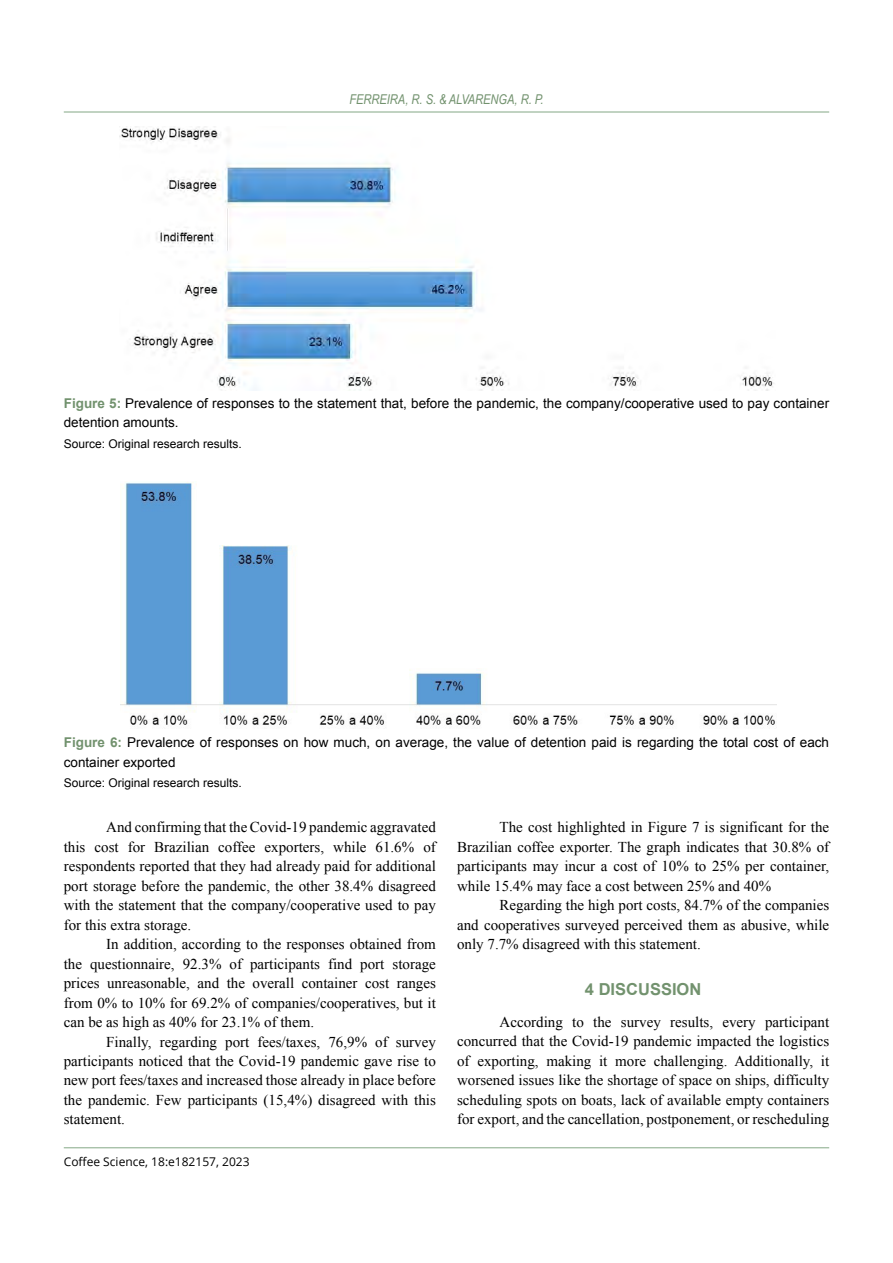
<style>
.page{position:relative;width:893px;height:1263px;background:#fff}
.page>*{position:absolute;margin:0;border:0;box-sizing:border-box;transform-origin:0 0}
.t1{font:700 16.5px "Arial";color:#72926e}
.t2{font:15px/19.5px "Times New Roman";color:#000;text-align:justify}
.t3{font:13.5px/19.5px "Arial";color:#000}
.t4{font:italic 13.5px "Arial Narrow";color:#72926e}
.t5{font:12px "Arial";color:#000}
.t6{font:12px "Open Sans";color:#000}
.s1{font-weight:700;color:#72926e}
</style>
<div class="page">
<hr style="left:64px;top:1147px;width:765px;height:1px;background:#84a886">
<hr style="left:64px;top:112px;width:765px;height:1px;background:#84a886">
<img style="left:119px;top:126px;width:655px;height:265px">
<img style="left:120px;top:482px;width:657px;height:244px">
<p class="t4" style="left:349px;top:90px;width:196px">FERREIRA, R. S. &amp; ALVARENGA, R. P.</p>
<p class="t3" style="left:64px;top:393px;width:767px"><span class="s1">Figure 5:</span> Prevalence of responses to the statement that, before the pandemic, the company/cooperative used to pay container detention amounts.</p>
<p class="t5" style="left:64px;top:436px;width:180px">Source: Original research results.</p>
<p class="t3" style="left:64px;top:733px;width:767px"><span class="s1">Figure 6:</span> Prevalence of responses on how much, on average, the value of detention paid is regarding the total cost of each container exported</p>
<p class="t5" style="left:64px;top:775px;width:180px">Source: Original research results.</p>
<p class="t2" style="left:64px;top:817px;width:374px;text-indent:43px">And confirming that the Covid-19 pandemic aggravated this cost for Brazilian coffee exporters, while 61.6% of respondents reported that they had already paid for additional port storage before the pandemic, the other 38.4% disagreed with the statement that the company/cooperative used to pay for this extra storage.</p>
<p class="t2" style="left:64px;top:934px;width:374px;text-indent:43px">In addition, according to the responses obtained from the questionnaire, 92.3% of participants find port storage prices unreasonable, and the overall container cost ranges from 0% to 10% for 69.2% of companies/cooperatives, but it can be as high as 40% for 23.1% of them.</p>
<p class="t2" style="left:64px;top:1032px;width:374px;text-indent:43px">Finally, regarding port fees/taxes, 76,9% of survey participants noticed that the Covid-19 pandemic gave rise to new port fees/taxes and increased those already in place before the pandemic. Few participants (15,4%) disagreed with this statement.</p>
<p class="t6" style="left:64px;top:1153px;width:187px">Coffee Science, 18:e182157, 2023</p>
<p class="t2" style="left:457px;top:817px;width:374px;text-indent:43px">The cost highlighted in Figure 7 is significant for the Brazilian coffee exporter. The graph indicates that 30.8% of participants may incur a cost of 10% to 25% per container, while 15.4% may face a cost between 25% and 40%</p>
<p class="t2" style="left:457px;top:895px;width:374px;text-indent:43px">Regarding the high port costs, 84.7% of the companies and cooperatives surveyed perceived them as abusive, while only 7.7% disagreed with this statement.</p>
<p class="t1" style="left:585px;top:978px;width:118px">4 DISCUSSION</p>
<p class="t2" style="left:457px;top:1012px;width:374px;text-indent:43px">According to the survey results, every participant concurred that the Covid-19 pandemic impacted the logistics of exporting, making it more challenging. Additionally, it worsened issues like the shortage of space on ships, difficulty scheduling spots on boats, lack of available empty containers for export, and the cancellation, postponement, or rescheduling</p>
</div>
